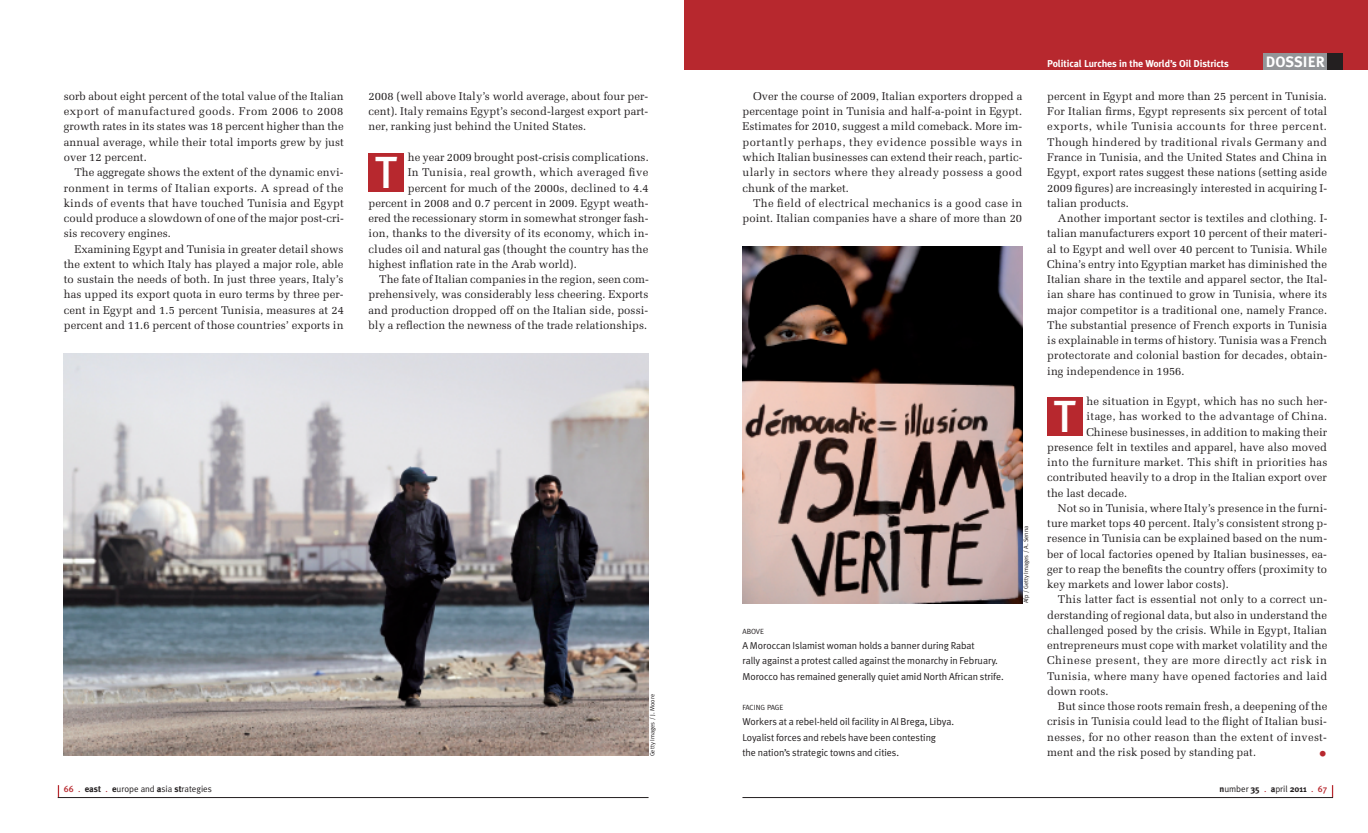
<style>
.page{position:relative;width:1368px;height:833px;background:#fff}
.page>*{position:absolute;margin:0;border:0;box-sizing:border-box;transform-origin:0 0}
.t1{font:500 45px "Meta Plus";color:#fff}
.t2{font:700 32.5px "Meta Plus";color:#b7282e}
.t3{font:700 15px "Meta Plus";color:#fff}
.t4{font:11.25px/15.2px "Melior";letter-spacing:.005em;color:#231f20;text-align:justify}
.t5{font:11.25px "Melior";letter-spacing:.045em;color:#231f20}
.t6{font:11.25px "Melior";letter-spacing:.035em;color:#231f20}
.t7{font:11.25px "Melior";letter-spacing:.03em;color:#231f20}
.t8{font:10px/15.2px "Meta Plus Normal";letter-spacing:-.005em;color:#231f20}
.t9{font:700 10px "Meta Plus";letter-spacing:-.01em;color:#fff}
.t10{font:9px "Meta Plus Normal";letter-spacing:-.005em;color:#231f20}
.t11{font:7.5px "Meta Plus Normal";letter-spacing:-.005em;color:#231f20}
.t12{font:6.25px "Meta Plus Normal";letter-spacing:-.005em;color:#231f20}
.s1{font-family:"Meta Plus";font-weight:500;color:#b7282e}
.s2{color:#b7282e}
.s3{font-family:"Meta Plus";font-weight:700}
</style>
<div class="page">
<div style="left:684px;top:0;width:684px;height:69px;background:#b7282e"></div>
<div style="left:1327px;top:53px;width:16px;height:16px;background:#231f20"></div>
<div style="left:1263px;top:53px;width:64px;height:16px;background:#939598"></div>
<img style="left:742px;top:246px;width:280px;height:357px">
<svg style="left:1332px;top:785px;width:1px;height:12px"></svg>
<hr style="left:742px;top:797px;width:591px;height:1px;background:#231f20">
<svg style="left:58px;top:785px;width:1px;height:12px"></svg>
<hr style="left:58px;top:797px;width:590px;height:1px;background:#231f20">
<img style="left:64px;top:353px;width:584px;height:403px">
<div style="left:369px;top:152px;width:35px;height:39px;background:#b7282e"></div>
<div style="left:1047px;top:396px;width:35px;height:39px;background:#b7282e"></div>
<p class="t4" style="left:64px;top:89px;width:282px">sorb about eight percent of the total value of the Italian export of manufactured goods. From 2006 to 2008 growth rates in its states was 18 percent higher than the annual average, while their total imports grew by just over 12 percent.</p>
<p class="t4" style="left:64px;top:165px;width:282px;text-indent:11px">The aggregate shows the extent of the dynamic envi&shy;ronment in terms of Italian exports. A spread of the kinds of events that have touched Tunisia and Egypt could produce a slowdown of one of the major post-cri&shy;sis recovery engines.</p>
<p class="t4" style="left:64px;top:241px;width:282px;text-indent:11px">Examining Egypt and Tunisia in greater detail shows the extent to which Italy has played a major role, able to sustain the needs of both. In just three years, Italy’s has upped its export quota in euro terms by three per&shy;cent in Egypt and 1.5 percent Tunisia, measures at 24 percent and 11.6 percent of those countries’ exports in</p>
<p class="t4" style="left:369px;top:89px;width:281px">2008 (well above Italy’s world average, about four per&shy;cent). Italy remains Egypt’s second-largest export part&shy;ner, ranking just behind the United States.</p>
<p class="t4" style="left:408px;top:150px;width:242px">he year 2009 brought post-crisis complications.</p>
<p class="t6" style="left:408px;top:166px;width:242px">In Tunisia, real growth, which averaged five</p>
<p class="t4" style="left:408px;top:180px;width:242px">percent for much of the 2000s, declined to 4.4</p>
<p class="t4" style="left:369px;top:195px;width:281px">percent in 2008 and 0.7 percent in 2009. Egypt weath-</p>
<p class="t4" style="left:369px;top:211px;width:281px">ered the recessionary storm in somewhat stronger fash-</p>
<p class="t4" style="left:369px;top:226px;width:281px">ion, thanks to the diversity of its economy, which in-</p>
<p class="t4" style="left:369px;top:241px;width:281px">cludes oil and natural gas (thought the country has the</p>
<p class="t4" style="left:369px;top:256px;width:210px">highest inflation rate in the Arab world).</p>
<p class="t4" style="left:379px;top:272px;width:271px">The fate of Italian companies in the region, seen com-</p>
<p class="t4" style="left:369px;top:287px;width:281px">prehensively, was considerably less cheering. Exports</p>
<p class="t4" style="left:369px;top:302px;width:281px">and production dropped off on the Italian side, possi-</p>
<p class="t4" style="left:369px;top:317px;width:280px">bly a reflection the newness of the trade relationships.</p>
<h1 class="t1" style="left:375px;top:146px;width:24px">T</h1>
<p class="t10" style="left:64px;top:784px;width:150px"><span class="s1">66</span> <span class="s2">.</span> <span class="s3">east</span> <span class="s2">.</span> <span class="s3">e</span>urope and <span class="s3">a</span>sia <span class="s3">st</span>rategies</p>
<p class="t12" style="left:648px;top:756px;width:64px;rotate:-90deg">Getty Images / J. Moore</p>
<p class="t4" style="left:742px;top:89px;width:281px;text-indent:11px">Over the course of 2009, Italian exporters dropped a percentage point in Tunisia and half-a-point in Egypt.<br>Estimates for 2010, suggest a mild comeback. More im&shy;portantly perhaps, they evidence possible ways in which Italian businesses can extend their reach, partic&shy;ularly in sectors where they already possess a good chunk of the market.</p>
<p class="t4" style="left:742px;top:195px;width:281px;text-align:right">The field of electrical mechanics is a good case in point. Italian companies have a share of more than 20</p>
<p class="t11" style="left:742px;top:627px;width:23px">ABOVE</p>
<p class="t8" style="left:742px;top:638px;width:263px">A Moroccan Islamist woman holds a banner during Rabat<br>rally against a protest called against the monarchy in February.<br>Morocco has remained generally quiet amid North African strife.</p>
<p class="t11" style="left:742px;top:703px;width:43px">FACING PAGE</p>
<p class="t8" style="left:742px;top:714px;width:213px">Workers at a rebel-held oil facility in Al Brega, Libya.<br>Loyalist forces and rebels have been contesting<br>the nation’s strategic towns and cities.</p>
<p class="t12" style="left:1022px;top:603px;width:79px;rotate:-90deg">Afp / Getty Images / A. Senna</p>
<h3 class="t3" style="left:1266px;top:53px;width:60px">DOSSIER</h3>
<p class="t4" style="left:1047px;top:89px;width:282px">percent in Egypt and more than 25 percent in Tunisia.<br>For Italian firms, Egypt represents six percent of total exports, while Tunisia accounts for three percent.<br>Though hindered by traditional rivals Germany and France in Tunisia, and the United States and China in Egypt, export rates suggest these nations (setting aside 2009 figures) are increasingly interested in acquiring I&shy;talian products.</p>
<p class="t4" style="left:1047px;top:211px;width:282px;text-indent:11px">Another important sector is textiles and clothing. I&shy;talian manufacturers export 10 percent of their materi&shy;al to Egypt and well over 40 percent to Tunisia. While China’s entry into Egyptian market has diminished the Italian share in the textile and apparel sector, the Ital&shy;ian share has continued to grow in Tunisia, where its major competitor is a traditional one, namely France.<br>The substantial presence of French exports in Tunisia is explainable in terms of history. Tunisia was a French protectorate and colonial bastion for decades, obtain&shy;ing independence in 1956.</p>
<p class="t4" style="left:1086px;top:394px;width:242px">he situation in Egypt, which has no such her-</p>
<p class="t7" style="left:1086px;top:410px;width:242px">itage, has worked to the advantage of China.</p>
<p class="t4" style="left:1086px;top:424px;width:242px">Chinese businesses, in addition to making their</p>
<p class="t4" style="left:1047px;top:439px;width:281px">presence felt in textiles and apparel, have also moved</p>
<p class="t4" style="left:1047px;top:455px;width:282px">into the furniture market. This shift in priorities has</p>
<p class="t4" style="left:1047px;top:470px;width:281px">contributed heavily to a drop in the Italian export over</p>
<p class="t4" style="left:1047px;top:485px;width:81px">the last decade.</p>
<p class="t4" style="left:1058px;top:500px;width:271px">Not so in Tunisia, where Italy’s presence in the furni-</p>
<p class="t4" style="left:1047px;top:516px;width:281px">ture market tops 40 percent. Italy’s consistent strong p-</p>
<p class="t4" style="left:1047px;top:531px;width:281px">resence in Tunisia can be explained based on the num-</p>
<p class="t4" style="left:1047px;top:546px;width:281px">ber of local factories opened by Italian businesses, ea-</p>
<p class="t4" style="left:1047px;top:561px;width:281px">ger to reap the benefits the country offers (proximity to</p>
<p class="t4" style="left:1047px;top:577px;width:183px">key markets and lower labor costs).</p>
<p class="t4" style="left:1058px;top:592px;width:271px">This latter fact is essential not only to a correct un-</p>
<p class="t4" style="left:1047px;top:607px;width:281px">derstanding of regional data, but also in understand the</p>
<p class="t4" style="left:1047px;top:622px;width:281px">challenged posed by the crisis. While in Egypt, Italian</p>
<p class="t4" style="left:1047px;top:638px;width:282px">entrepreneurs must cope with market volatility and the</p>
<p class="t5" style="left:1047px;top:654px;width:281px">Chinese present, they are more directly act risk in</p>
<p class="t4" style="left:1047px;top:668px;width:281px">Tunisia, where many have opened factories and laid</p>
<p class="t4" style="left:1047px;top:683px;width:63px">down roots.</p>
<p class="t4" style="left:1058px;top:699px;width:271px">But since those roots remain fresh, a deepening of the</p>
<p class="t4" style="left:1047px;top:714px;width:281px">crisis in Tunisia could lead to the flight of Italian busi-</p>
<p class="t4" style="left:1047px;top:729px;width:281px">nesses, for no other reason than the extent of invest-</p>
<p class="t4" style="left:1047px;top:744px;width:210px">ment and the risk posed by standing pat.</p>
<h2 class="t2" style="left:1318px;top:725px;width:10px">.</h2>
<p class="t9" style="left:1047px;top:57px;width:183px">Political Lurches in the World’s Oil Districts</p>
<h1 class="t1" style="left:1053px;top:390px;width:24px">T</h1>
<p class="t10" style="left:1219px;top:784px;width:109px"><span class="s3">n</span>umber <span class="s3">35</span> <span class="s2">.</span> <span class="s3">a</span>pril <span class="s3">2011</span> <span class="s2">.</span> <span class="s1">67</span></p>
</div>
